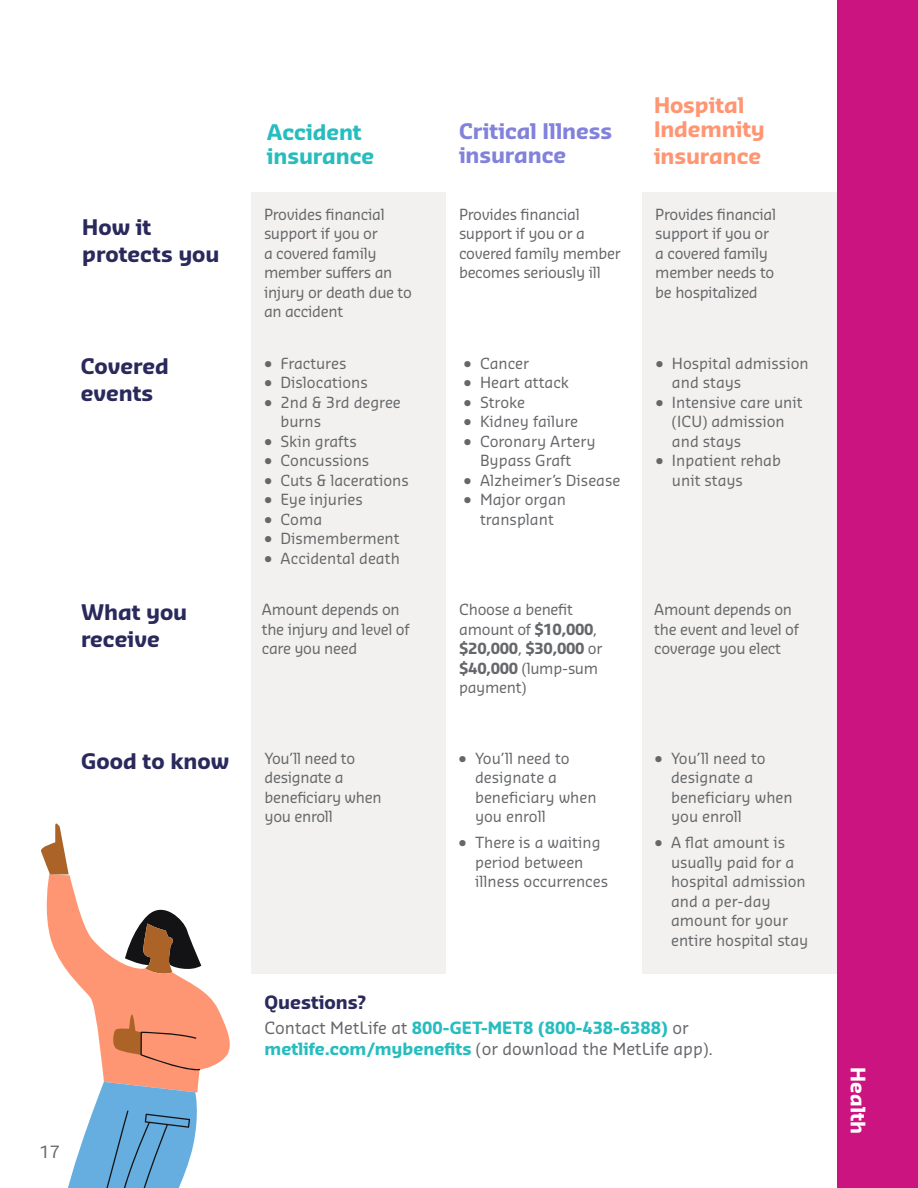
<style>
.page{position:relative;width:918px;height:1188px;background:#fff}
.page>*{position:absolute;margin:0;border:0;box-sizing:border-box;transform-origin:0 0}
.t1{font:700 21px/27px "Sansa Pro";color:#2a295c}
.t2{font:700 21px/24px "Sansa Pro";letter-spacing:-.005em;color:#ff9673}
.t3{font:700 21px/24px "Sansa Pro";letter-spacing:-.005em;color:#8282dc}
.t4{font:700 21px/24px "Sansa Pro";letter-spacing:-.005em;color:#27bdbe}
.t5{font:700 19.5px "Sansa Pro";color:#fff}
.t6{font:700 18px "Sansa Pro";letter-spacing:-.005em;color:#2a295c}
.t7{font:700 16.5px/21px "Sansa Pro";color:#27bdbe}
.t8{font:16.5px "Sansa Pro";color:#65676a}
.t9{font:15px/19.5px "Sansa Pro";letter-spacing:-.005em;color:#65676a}
.s1{font-size:16.5px}
.s2{font-weight:700}
.s3{font-weight:400;color:#65676a}
</style>
<div class="page">
<div style="left:251px;top:192px;width:195px;height:782px;background:#f2f1ef"></div>
<div style="left:642px;top:192px;width:194px;height:782px;background:#f2f1ef"></div>
<div style="left:837px;top:0;width:81px;height:1188px;background:#cc1480"></div>
<svg style="left:41px;top:823px;width:189px;height:365px"></svg>
<h1 class="t4" style="left:267px;top:120px;width:109px">Accident insurance</h1>
<h1 class="t3" style="left:459px;top:119px;width:155px">Critical Illness insurance</h1>
<h1 class="t2" style="left:654px;top:93px;width:112px">Hospital<br>Indemnity</h1>
<h1 class="t2" style="left:654px;top:144px;width:109px">insurance</h1>
<h1 class="t1" style="left:82px;top:213px;width:139px">How it protects you</h1>
<p class="t9" style="left:264px;top:204px;width:149px">Provides financial support if you or<br>a covered family member suffers an injury or death due to an accident</p>
<p class="t9" style="left:459px;top:204px;width:163px">Provides financial support if you or a covered family member becomes seriously ill</p>
<p class="t9" style="left:655px;top:204px;width:122px">Provides financial support if you or a covered family member needs to be hospitalized</p>
<h1 class="t1" style="left:81px;top:352px;width:90px">Covered events</h1>
<p class="t9" style="left:264px;top:353px;width:84px"><span class="s1">•</span> Fractures</p>
<p class="t9" style="left:264px;top:373px;width:105px"><span class="s1">•</span> Dislocations</p>
<p class="t9" style="left:280px;top:392px;width:122px;text-indent:-16px"><span class="s1">•</span> 2nd &amp; 3rd degree burns</p>
<p class="t9" style="left:264px;top:431px;width:94px"><span class="s1">•</span> Skin grafts</p>
<p class="t9" style="left:264px;top:451px;width:107px"><span class="s1">•</span> Concussions</p>
<p class="t9" style="left:264px;top:470px;width:146px"><span class="s1">•</span> Cuts &amp; lacerations</p>
<p class="t9" style="left:264px;top:490px;width:100px"><span class="s1">•</span> Eye injuries</p>
<p class="t9" style="left:264px;top:509px;width:60px"><span class="s1">•</span> Coma</p>
<p class="t9" style="left:264px;top:529px;width:137px"><span class="s1">•</span> Dismemberment</p>
<p class="t9" style="left:264px;top:548px;width:137px"><span class="s1">•</span> Accidental death</p>
<p class="t9" style="left:464px;top:353px;width:67px"><span class="s1">•</span> Cancer</p>
<p class="t9" style="left:464px;top:373px;width:107px"><span class="s1">•</span> Heart attack</p>
<p class="t9" style="left:464px;top:392px;width:63px"><span class="s1">•</span> Stroke</p>
<p class="t9" style="left:464px;top:412px;width:116px"><span class="s1">•</span> Kidney failure</p>
<p class="t9" style="left:464px;top:431px;width:134px;text-align:center"><span class="s1">•</span> Coronary Artery<br>Bypass Graft</p>
<p class="t9" style="left:464px;top:470px;width:159px"><span class="s1">•</span> Alzheimer’s Disease</p>
<p class="t9" style="left:464px;top:490px;width:104px;text-align:center"><span class="s1">•</span> Major organ transplant</p>
<p class="t9" style="left:672px;top:353px;width:138px;text-indent:-16px"><span class="s1">•</span> Hospital admission and stays</p>
<p class="t9" style="left:672px;top:392px;width:132px;text-indent:-16px"><span class="s1">•</span> Intensive care unit (ICU) admission and stays</p>
<p class="t9" style="left:672px;top:451px;width:110px;text-indent:-16px"><span class="s1">•</span> Inpatient rehab unit stays</p>
<h1 class="t1" style="left:81px;top:599px;width:108px">What you receive</h1>
<p class="t9" style="left:262px;top:600px;width:149px">Amount depends on the injury and level of care you need</p>
<p class="t9" style="left:459px;top:600px;width:145px">Choose a benefit amount of <span class="s2">$10,000</span>, <span class="s2">$20,000</span>, <span class="s2">$30,000</span> or <span class="s2">$40,000</span> (lump-sum payment)</p>
<p class="t9" style="left:654px;top:600px;width:146px">Amount depends on the event and level of coverage you elect</p>
<h1 class="t1" style="left:81px;top:747px;width:150px">Good to know</h1>
<p class="t9" style="left:265px;top:748px;width:118px">You’ll need to designate a beneficiary when you enroll</p>
<p class="t9" style="left:475px;top:748px;width:123px;text-indent:-16px"><span class="s1">•</span> You’ll need to designate a beneficiary when you enroll</p>
<p class="t9" style="left:475px;top:833px;width:135px;text-indent:-16px"><span class="s1">•</span> There is a waiting period between illness occurrences</p>
<p class="t9" style="left:671px;top:748px;width:123px;text-indent:-16px"><span class="s1">•</span> You’ll need to designate a beneficiary when you enroll</p>
<p class="t9" style="left:671px;top:833px;width:139px;text-indent:-16px"><span class="s1">•</span> A flat amount is usually paid for a hospital admission and a per-day amount for your entire hospital stay</p>
<p class="t6" style="left:265px;top:989px;width:103px">Questions?</p>
<p class="t7" style="left:265px;top:1017px;width:450px"><span class="s3">Contact MetLife at</span> 800-GET-MET8 (800-438-6388) <span class="s3">or </span>metlife.com/mybenefits <span class="s3">(or download the MetLife app).</span></p>
<p class="t8" style="left:39px;top:1141px;width:22px">17</p>
<h2 class="t5" style="left:872px;top:1067px;width:68px;rotate:90deg">Health</h2>
</div>
